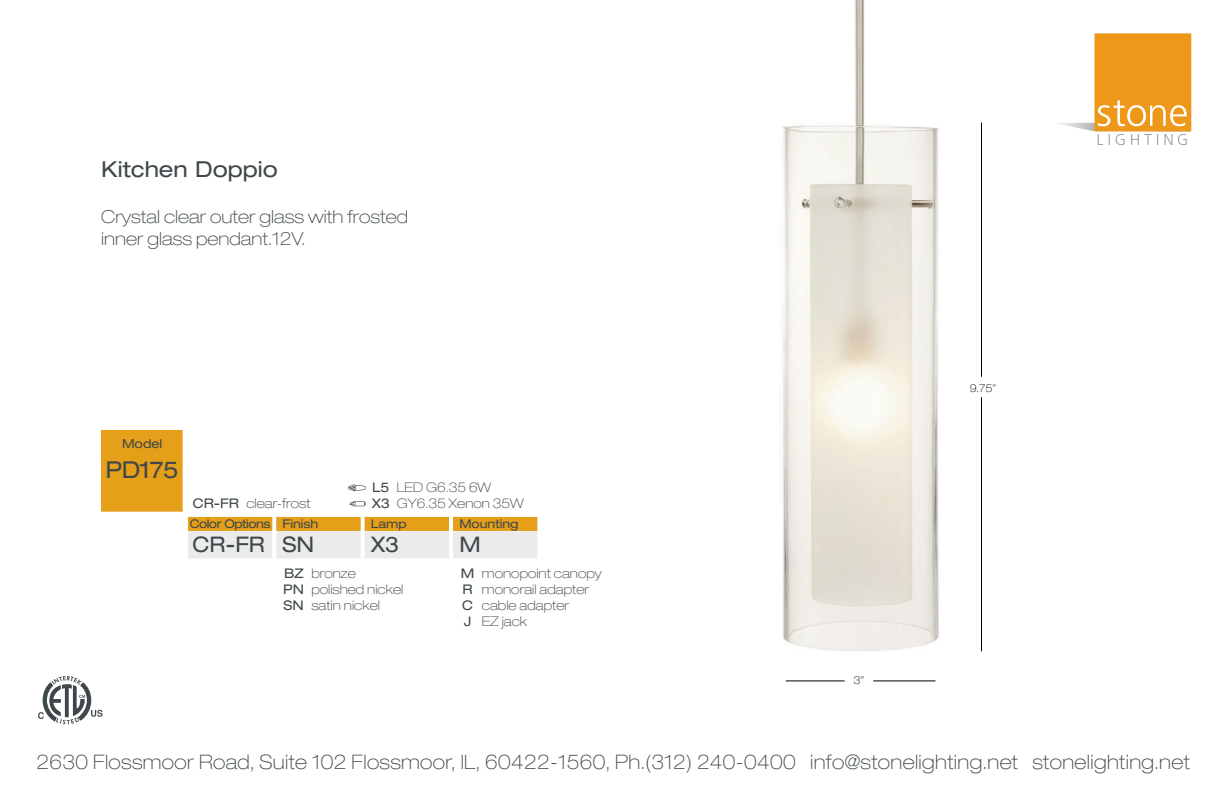
<style>
.page{position:relative;width:1224px;height:794px;background:#fff}
.page>*{position:absolute;margin:0;border:0;box-sizing:border-box;transform-origin:0 0}
.t1{font:expanded 23.2px "Helvetica Neue LT Std";letter-spacing:-.02em;color:#3e474a}
.t2{font:expanded 22px "Helvetica Neue LT Std";color:#3e474a}
.t3{font:expanded 21.6px "Helvetica Neue LT Std";color:#3e474a}
.t4{font:100 expanded 20px "Helvetica Neue LT Std";letter-spacing:.02em;color:#3e474a}
.t5{font:100 expanded 18px/21.6px "Helvetica Neue LT Std";color:#3e474a}
.t6{font:100 expanded 13.2px/16px "Helvetica Neue LT Std";color:#3e474a}
.t7{font:expanded 13.2px/16px "Helvetica Neue LT Std";color:#3e474a}
.t8{font:expanded 12.4px "Helvetica Neue LT Std";color:#3e474a}
.t9{font:expanded 12px "Helvetica Neue LT Std";color:#3e474a}
.t10{font:expanded 12px "Helvetica Neue LT Std";letter-spacing:-.04em;color:#3e474a}
.t11{font:100 expanded 10.8px "Helvetica Neue LT Std";color:#000}
.s1{font-weight:400}
</style>
<div class="page">
<img style="left:782px;top:0;width:158px;height:651px">
<div style="left:1095px;top:33px;width:96px;height:98px;background:#ee981a"></div>
<svg style="left:1059px;top:100px;width:132px;height:45px"></svg>
<svg style="left:981px;top:122px;width:1px;height:255px"></svg>
<svg style="left:981px;top:397px;width:1px;height:255px"></svg>
<svg style="left:873px;top:680px;width:63px;height:1px"></svg>
<svg style="left:786px;top:680px;width:59px;height:1px"></svg>
<div style="left:188px;top:517px;width:84px;height:41px;background:#ebebeb"></div>
<div style="left:188px;top:517px;width:84px;height:14px;background:#e69f18"></div>
<div style="left:101px;top:430px;width:82px;height:81px;background:#e69f18"></div>
<div style="left:276px;top:517px;width:85px;height:41px;background:#ebebeb"></div>
<div style="left:276px;top:517px;width:85px;height:14px;background:#e69f18"></div>
<div style="left:365px;top:517px;width:84px;height:41px;background:#ebebeb"></div>
<div style="left:365px;top:517px;width:84px;height:14px;background:#e69f18"></div>
<div style="left:453px;top:517px;width:84px;height:41px;background:#ebebeb"></div>
<div style="left:453px;top:517px;width:84px;height:14px;background:#e69f18"></div>
<svg style="left:350px;top:501px;width:16px;height:5px"></svg>
<svg style="left:348px;top:484px;width:18px;height:7px"></svg>
<svg style="left:38px;top:676px;width:65px;height:48px"></svg>
<h2 class="t2" style="left:101px;top:156px;width:178px">Kitchen Doppio</h2>
<h3 class="t5" style="left:101px;top:206px;width:308px">Crystal clear outer glass with frosted inner glass pendant.12V.</h3>
<p class="t8" style="left:122px;top:436px;width:42px">Model</p>
<h1 class="t1" style="left:106px;top:455px;width:75px">PD175</h1>
<p class="t7" style="left:372px;top:479px;width:20px">L5<br>X3</p>
<p class="t6" style="left:397px;top:479px;width:128px">LED G6.35 6W<br>GY6.35 Xenon 35W</p>
<p class="t6" style="left:193px;top:495px;width:119px"><span class="s1">CR-FR</span> clear-frost</p>
<p class="t9" style="left:283px;top:516px;width:37px">Finish</p>
<h3 class="t3" style="left:283px;top:531px;width:33px">SN</h3>
<p class="t7" style="left:283px;top:565px;width:22px;text-align:justify">BZ PN SN</p>
<p class="t6" style="left:311px;top:565px;width:94px">bronze polished nickel satin nickel</p>
<p class="t10" style="left:190px;top:516px;width:82px">Color Options</p>
<p class="t9" style="left:459px;top:516px;width:61px">Mounting</p>
<h3 class="t3" style="left:459px;top:531px;width:23px">M</h3>
<p class="t7" style="left:461px;top:565px;width:15px">M<br>R<br>C<br>J</p>
<p class="t6" style="left:482px;top:565px;width:121px">monopoint canopy monorail adapter cable adapter<br>EZ jack</p>
<p class="t9" style="left:371px;top:516px;width:37px">Lamp</p>
<h3 class="t3" style="left:371px;top:531px;width:30px">X3</h3>
<h3 class="t3" style="left:193px;top:531px;width:74px">CR-FR</h3>
<p class="t11" style="left:970px;top:381px;width:28px">9.75”</p>
<p class="t11" style="left:854px;top:674px;width:12px">3”</p>
<h3 class="t4" style="left:37px;top:749px;width:1155px">2630 Flossmoor Road, Suite 102 Flossmoor, IL, 60422-1560, Ph.(312) 240-0400 info@stonelighting.net stonelighting.net</h3>
</div>
